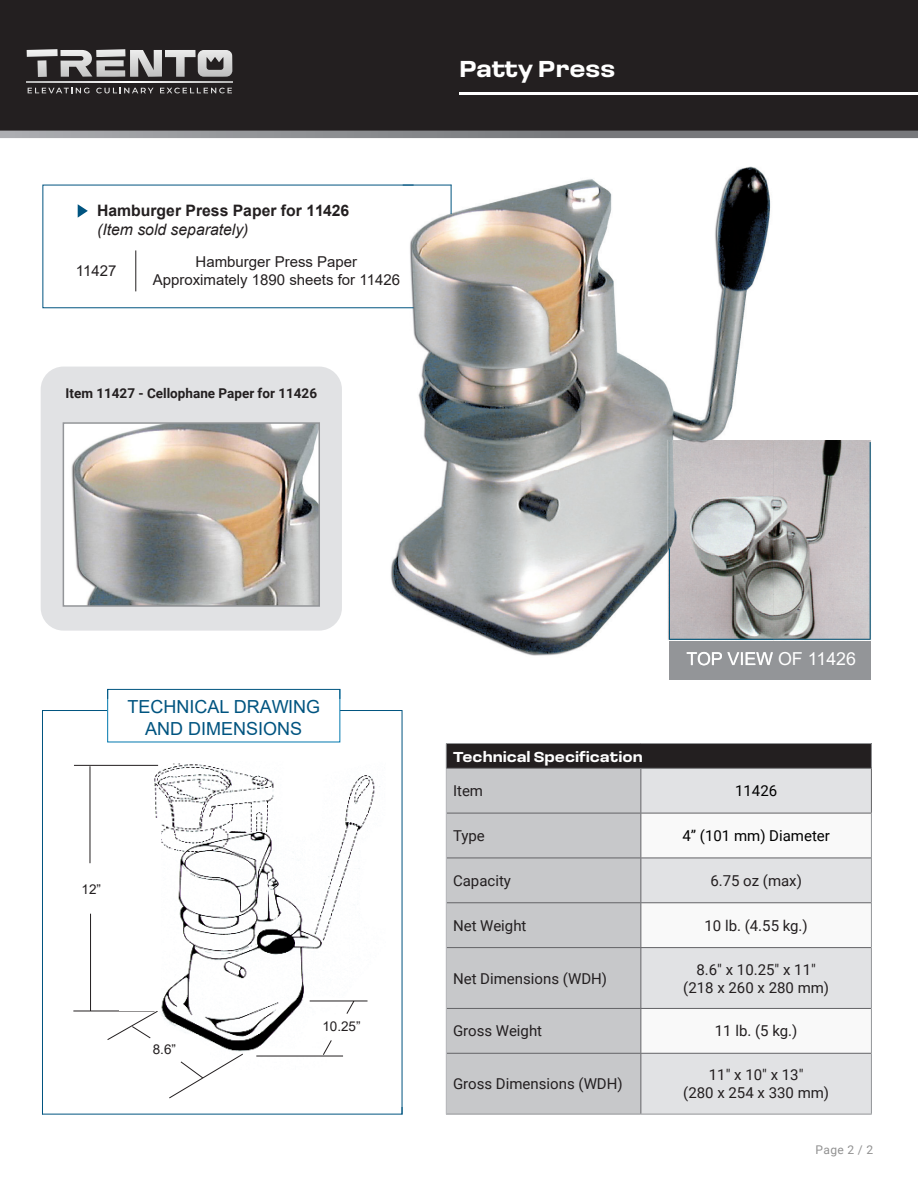
<style>
.page{position:relative;width:918px;height:1188px;background:#fff}
.page>*{position:absolute;margin:0;border:0;box-sizing:border-box;transform-origin:0 0}
.t1{font:700 24px "Loos Wide";color:#fff}
.t2{font:18px/21.6px "Arial";color:#005480;text-align:center}
.t3{font:17.85px "Arial";color:#fff}
.t4{font:700 15.75px "Arial";color:#231f20}
.t5{font:italic 15.75px "Arial";color:#231f20}
.t6{font:15px "Roboto";color:#231f20}
.t7{font:15px/18px "Arial";color:#231f20;text-align:center}
.t8{font:700 15px "Loos Wide";color:#fff}
.t9{font:15px "Roboto";color:#000}
.t10{font:700 13.5px "Roboto";color:#231f20}
.t11{font:13.5px "Arial";color:#231f20}
.t12{font:12px "Roboto";color:#919191}
</style>
<div class="page">
<div style="left:0;top:0;width:918px;height:134px;background:#231f20"></div>
<svg style="left:0;top:131px;width:918px;height:7px;background:#87898c"></svg>
<hr style="left:459px;top:92px;width:459px;height:3px;background:#fff">
<svg style="left:27px;top:50px;width:205px;height:27px"></svg>
<svg style="left:28px;top:88px;width:62px;height:5px"></svg>
<svg style="left:96px;top:88px;width:58px;height:5px"></svg>
<svg style="left:160px;top:88px;width:72px;height:5px"></svg>
<svg style="left:27px;top:82px;width:205px;height:1px"></svg>
<div style="left:669px;top:442px;width:202px;height:238px;background:#939598"></div>
<svg style="left:773px;top:442px;width:98px;height:198px;background:#b5b2b3"></svg>
<img style="left:390px;top:166px;width:383px;height:304px">
<img style="left:391px;top:470px;width:278px;height:186px">
<img style="left:669px;top:442px;width:104px;height:198px">
<svg style="left:687px;top:652px;width:35px;height:13px"></svg>
<img style="left:728px;top:652px;width:45px;height:13px">
<div style="left:446px;top:744px;width:425px;height:24px;background:#231f20"></div>
<div style="left:447px;top:769px;width:193px;height:345px;background:#c7c8ca"></div>
<svg style="left:641px;top:903px;width:230px;height:44px"></svg>
<svg style="left:641px;top:948px;width:230px;height:166px"></svg>
<hr style="left:446px;top:768px;width:195px;height:1px;background:#636366">
<hr style="left:447px;top:813px;width:194px;height:1px;background:#636366">
<hr style="left:447px;top:858px;width:194px;height:1px;background:#636366">
<hr style="left:447px;top:902px;width:194px;height:1px;background:#636366">
<hr style="left:640px;top:903px;width:1px;height:44px;background:#636366">
<hr style="left:447px;top:947px;width:194px;height:1px;background:#636366">
<hr style="left:641px;top:947px;width:230px;height:1px;background:#636366">
<hr style="left:640px;top:948px;width:1px;height:60px;background:#636366">
<hr style="left:447px;top:1008px;width:194px;height:1px;background:#636366">
<hr style="left:641px;top:1008px;width:230px;height:1px;background:#636366">
<hr style="left:447px;top:1053px;width:194px;height:1px;background:#636366">
<hr style="left:640px;top:1054px;width:1px;height:60px;background:#636366">
<hr style="left:871px;top:903px;width:1px;height:45px;background:#939598">
<hr style="left:871px;top:948px;width:1px;height:60px;background:#939598">
<hr style="left:871px;top:1053px;width:1px;height:61px;background:#939598">
<hr style="left:446px;top:1114px;width:195px;height:1px;background:#939598">
<hr style="left:641px;top:1114px;width:231px;height:1px;background:#939598">
<hr style="left:446px;top:743px;width:195px;height:1px;background:#939598">
<svg style="left:446px;top:744px;width:1px;height:24px"></svg>
<hr style="left:641px;top:743px;width:231px;height:1px;background:#939598">
<svg style="left:641px;top:744px;width:231px;height:158px"></svg>
<hr style="left:446px;top:769px;width:1px;height:44px;background:#b2b3b7">
<hr style="left:446px;top:813px;width:1px;height:45px;background:#b2b3b7">
<hr style="left:446px;top:858px;width:1px;height:45px;background:#b2b3b7">
<hr style="left:446px;top:903px;width:1px;height:45px;background:#b2b3b7">
<hr style="left:446px;top:948px;width:1px;height:60px;background:#b2b3b7">
<hr style="left:446px;top:1008px;width:1px;height:45px;background:#b2b3b7">
<hr style="left:446px;top:1053px;width:1px;height:61px;background:#b2b3b7">
<hr style="left:641px;top:768px;width:231px;height:1px;background:#636366">
<hr style="left:640px;top:769px;width:1px;height:44px;background:#636366">
<hr style="left:871px;top:769px;width:1px;height:44px;background:#636366">
<hr style="left:640px;top:813px;width:1px;height:45px;background:#636366">
<hr style="left:641px;top:813px;width:231px;height:1px;background:#636366">
<hr style="left:871px;top:813px;width:1px;height:45px;background:#939598">
<hr style="left:640px;top:1009px;width:1px;height:44px;background:#636366">
<hr style="left:641px;top:1053px;width:230px;height:1px;background:#636366">
<hr style="left:871px;top:1008px;width:1px;height:45px;background:#939598">
<hr style="left:640px;top:858px;width:1px;height:44px;background:#636366">
<hr style="left:641px;top:858px;width:230px;height:1px;background:#636366">
<hr style="left:871px;top:858px;width:1px;height:45px;background:#939598">
<hr style="left:641px;top:902px;width:230px;height:1px;background:#636366">
<svg style="left:73px;top:765px;width:295px;height:334px"></svg>
<div style="left:119px;top:818px;width:41px;height:192px;background:#fff"></div>
<div style="left:107px;top:689px;width:233px;height:10px;border:1px solid #005480"></div>
<hr style="left:136px;top:250px;width:1px;height:41px;background:#231f20">
<svg style="left:78px;top:204px;width:10px;height:14px"></svg>
<hr style="left:403px;top:185px;width:48px;height:1px;background:#005480">
<svg style="left:451px;top:185px;width:1px;height:29px"></svg>
<div style="left:41px;top:367px;width:301px;height:264px;background:#e1e2e4;border-radius:23px"></div>
<img style="left:66px;top:425px;width:251px;height:179px">
<div style="left:63px;top:422px;width:257px;height:185px;border:2px solid #939598"></div>
<p class="t4" style="left:97px;top:200px;width:254px">Hamburger Press Paper for 11426</p>
<p class="t5" style="left:97px;top:220px;width:153px">(Item sold separately)</p>
<p class="t7" style="left:76px;top:262px;width:42px">11427</p>
<p class="t7" style="left:153px;top:253px;width:249px">Hamburger Press Paper<br>Approximately 1890 sheets for 11426</p>
<p class="t10" style="left:66px;top:384px;width:253px">Item 11427 - Cellophane Paper for 11426</p>
<p class="t1" style="left:459px;top:51px;width:157px">Patty Press</p>
<p class="t2" style="left:127px;top:696px;width:194px">TECHNICAL DRAWING<br>AND DIMENSIONS</p>
<p class="t11" style="left:82px;top:880px;width:21px">12”</p>
<p class="t11" style="left:153px;top:1040px;width:25px">8.6”</p>
<p class="t11" style="left:322px;top:1017px;width:40px">10.25”</p>
<p class="t3" style="left:686px;top:647px;width:171px">TOP VIEW OF 11426</p>
<p class="t8" style="left:453px;top:746px;width:191px">Technical Specification</p>
<p class="t6" style="left:453px;top:780px;width:32px">Item</p>
<p class="t9" style="left:735px;top:780px;width:44px">11426</p>
<p class="t6" style="left:453px;top:825px;width:33px">Type</p>
<p class="t9" style="left:682px;top:825px;width:149px">4” (101 mm) Diameter</p>
<p class="t6" style="left:453px;top:870px;width:59px">Capacity</p>
<p class="t6" style="left:710px;top:870px;width:93px">6.75 oz (max)</p>
<p class="t6" style="left:453px;top:915px;width:75px">Net Weight</p>
<p class="t6" style="left:704px;top:915px;width:105px">10 lb. (4.55 kg.)</p>
<p class="t6" style="left:453px;top:968px;width:156px">Net Dimensions (WDH)</p>
<p class="t6" style="left:696px;top:959px;width:121px">8.6″ x 10.25″ x 11″</p>
<p class="t6" style="left:683px;top:977px;width:147px">(218 x 260 x 280 mm)</p>
<p class="t6" style="left:453px;top:1021px;width:91px">Gross Weight</p>
<p class="t6" style="left:715px;top:1021px;width:84px">11 lb. (5 kg.)</p>
<p class="t6" style="left:453px;top:1073px;width:171px">Gross Dimensions (WDH)</p>
<p class="t6" style="left:709px;top:1064px;width:96px">11″ x 10″ x 13″</p>
<p class="t6" style="left:683px;top:1082px;width:147px">(280 x 254 x 330 mm)</p>
<p class="t12" style="left:816px;top:1141px;width:59px">Page 2 / 2</p>
</div>
